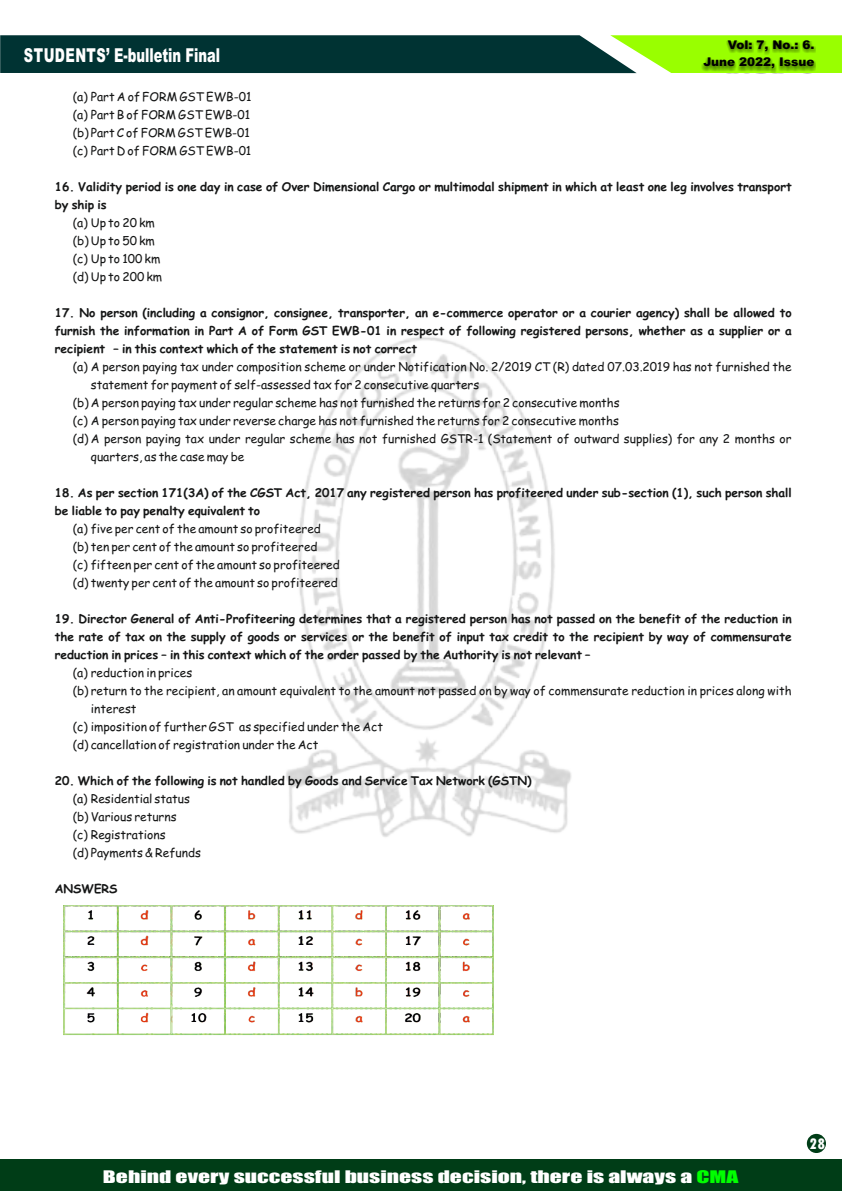
<style>
.page{position:relative;width:842px;height:1191px;background:#fff}
.page>*{position:absolute;margin:0;border:0;box-sizing:border-box;transform-origin:0 0}
.t1{font:900 19.2px "Arial";color:#fff;scale:.68 1}
.t2{font:16px "Impact";color:#fff;scale:1.48 1}
.t3{font:800 condensed 16px "Tw Cen";color:#fff}
.t4{font:12px/18px "Comic Sans MS";color:#151616}
.t5{font:700 12px/18px "Comic Sans MS";color:#151616}
.t6{font:900 12px/16.9px "Arial";color:#000;text-align:right}
.s1{color:#0f0}
</style>
<div class="page">
<svg style="left:0;top:35px;width:842px;height:38px;background:#225936"></svg>
<div style="left:0;top:1158px;width:842px;height:33px;background:#003d17"></div>
<div style="left:807px;top:1133px;width:19px;height:20px;background:#003d17;border-radius:50%"></div>
<img style="left:286px;top:337px;width:285px;height:500px">
<img style="left:63px;top:906px;width:430px;height:130px">
<div style="left:701px;top:41px;width:115px;height:32px;background:#000;opacity:.49"></div>
<h1 class="t1" style="left:24px;top:48px;width:290px">STUDENTS’ E-bulletin Final</h1>
<p class="t6" style="left:703px;top:38px;width:113px">Vol: 7, No.: 6.<br>June 2022, Issue</p>
<p class="t4" style="left:73px;top:89px;width:180px">(a) Part A of FORM GST EWB-01 (a) Part B of FORM GST EWB-01 (b) Part C of FORM GST EWB-01 (c) Part D of FORM GST EWB-01</p>
<p class="t5" style="left:55px;top:179px;width:738px">16. Validity period is one day in case of Over Dimensional Cargo or multimodal shipment in which at least one leg involves transport by ship is</p>
<p class="t4" style="left:73px;top:215px;width:91px">(a) Up to 20 km (b) Up to 50 km (c) Up to 100 km (d) Up to 200 km</p>
<p class="t5" style="left:55px;top:305px;width:738px;text-align:justify">17. No person (including a consignor, consignee, transporter, an e-commerce operator or a courier agency) shall be allowed to furnish the information in Part A of Form GST EWB-01 in respect of following registered persons, whether as a supplier or a recipient – in this context which of the statement is not correct</p>
<p class="t4" style="left:73px;top:359px;width:720px">(a) A person paying tax under composition scheme or under Notification No. 2/2019 CT (R) dated 07.03.2019 has not furnished the</p>
<p class="t4" style="left:91px;top:377px;width:390px">statement for payment of self-assessed tax for 2 consecutive quarters</p>
<p class="t4" style="left:73px;top:395px;width:548px">(b) A person paying tax under regular scheme has not furnished the returns for 2 consecutive months</p>
<p class="t4" style="left:73px;top:413px;width:548px">(c) A person paying tax under reverse charge has not furnished the returns for 2 consecutive months</p>
<p class="t4" style="left:73px;top:431px;width:720px">(d) A person paying tax under regular scheme has not furnished GSTR-1 (Statement of outward supplies) for any 2 months or</p>
<p class="t4" style="left:91px;top:449px;width:155px">quarters, as the case may be</p>
<p class="t5" style="left:55px;top:485px;width:738px">18. As per section 171(3A) of the CGST Act, 2017 any registered person has profiteered under sub-section (1), such person shall be liable to pay penalty equivalent to</p>
<p class="t4" style="left:73px;top:521px;width:268px">(a) five per cent of the amount so profiteered (b) ten per cent of the amount so profiteered<br>(c) fifteen per cent of the amount so profiteered (d) twenty per cent of the amount so profiteered</p>
<p class="t5" style="left:55px;top:611px;width:738px;text-align:justify">19. Director General of Anti-Profiteering determines that a registered person has not passed on the benefit of the reduction in the rate of tax on the supply of goods or services or the benefit of input tax credit to the recipient by way of commensurate reduction in prices – in this context which of the order passed by the Authority is not relevant –</p>
<p class="t4" style="left:73px;top:665px;width:121px">(a) reduction in prices</p>
<p class="t4" style="left:73px;top:683px;width:720px">(b) return to the recipient, an amount equivalent to the amount not passed on by way of commensurate reduction in prices along with</p>
<p class="t4" style="left:91px;top:701px;width:47px">interest</p>
<p class="t4" style="left:73px;top:719px;width:312px">(c) imposition of further GST as specified under the Act</p>
<p class="t4" style="left:73px;top:737px;width:247px">(d) cancellation of registration under the Act</p>
<p class="t5" style="left:55px;top:773px;width:478px">20. Which of the following is not handled by Goods and Service Tax Network (GSTN)</p>
<p class="t4" style="left:73px;top:791px;width:130px">(a) Residential status (b) Various returns<br>(c) Registrations<br>(d) Payments &amp; Refunds</p>
<p class="t5" style="left:55px;top:881px;width:64px">ANSWERS</p>
<h2 class="t2" style="left:103px;top:1170px;width:431px">Behind every successful business decision, there is always a <span class="s1">CMA</span></h2>
<h2 class="t3" style="left:809px;top:1137px;width:17px">28</h2>
</div>
